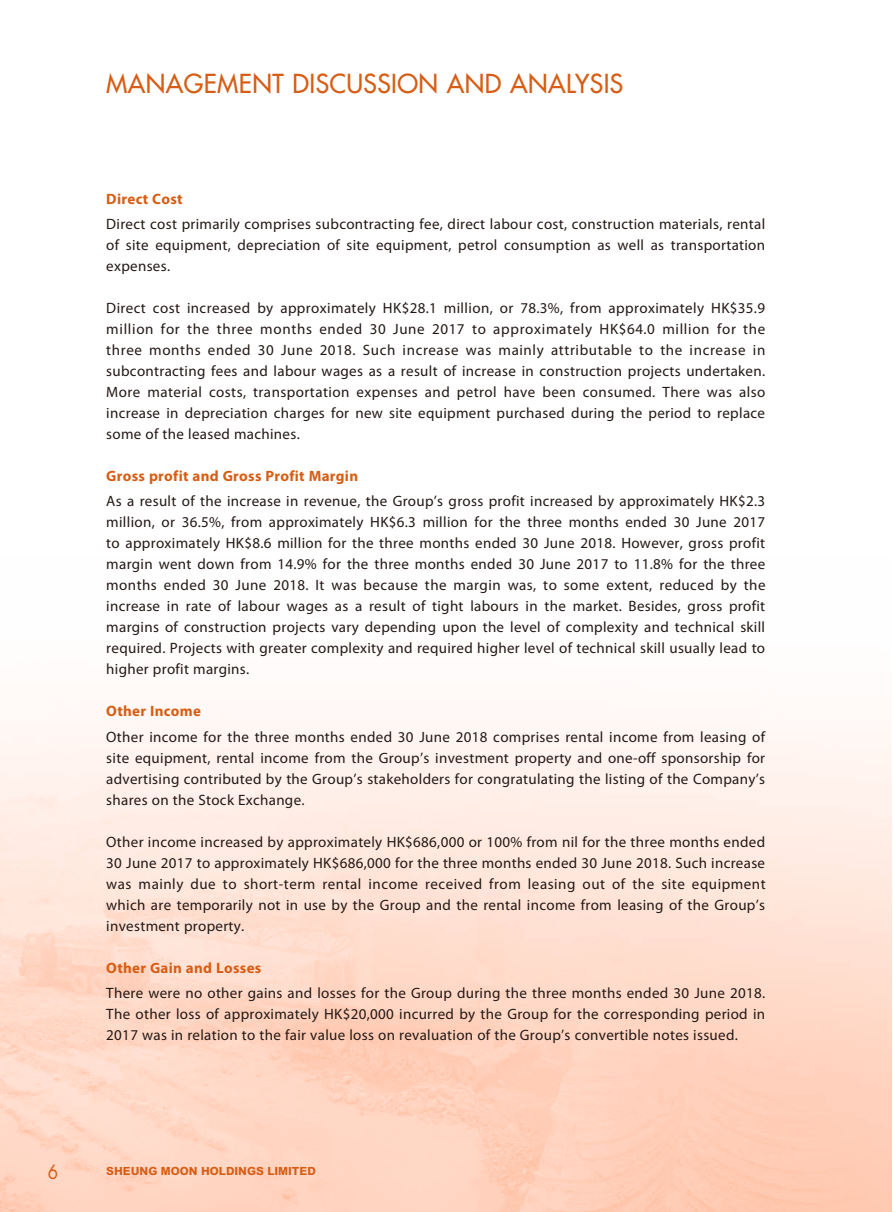
<style>
.page{position:relative;width:893px;height:1212px;background:#fff}
.page>*{position:absolute;margin:0;border:0;box-sizing:border-box;transform-origin:0 0}
.t1{font:500 25.5px "Futura Std";letter-spacing:.015em;color:#d75d14}
.t2{font:19.5px "Futura Std";color:#d75d14;scale:.86 1}
.t3{font:15px/21px "Myriad Pro";letter-spacing:.02em;color:#231916;text-align:justify}
.t4{font:700 15px "Myriad Pro";letter-spacing:.02em;color:#d75d14}
.t5{font:800 11.25px "Arial MT Std";color:#d75d14}
</style>
<div class="page">
<h1 class="t1" style="left:106px;top:68px;width:519px">MANAGEMENT DISCUSSION AND ANALYSIS</h1>
<p class="t4" style="left:106px;top:189px;width:78px">Direct Cost</p>
<p class="t3" style="left:106px;top:213px;width:660px">Direct cost primarily comprises subcontracting fee, direct labour cost, construction materials, rental of site equipment, depreciation of site equipment, petrol consumption as well as transportation expenses.</p>
<p class="t3" style="left:106px;top:297px;width:661px">Direct cost increased by approximately HK$28.1 million, or 78.3%, from approximately HK$35.9 million for the three months ended 30 June 2017 to approximately HK$64.0 million for the three months ended 30 June 2018. Such increase was mainly attributable to the increase in subcontracting fees and labour wages as a result of increase in construction projects undertaken.<br>More material costs, transportation expenses and petrol have been consumed. There was also increase in depreciation charges for new site equipment purchased during the period to replace some of the leased machines.</p>
<p class="t4" style="left:106px;top:466px;width:253px">Gross profit and Gross Profit Margin</p>
<p class="t3" style="left:106px;top:491px;width:661px">As a result of the increase in revenue, the Group’s gross profit increased by approximately HK$2.3 million, or 36.5%, from approximately HK$6.3 million for the three months ended 30 June 2017 to approximately HK$8.6 million for the three months ended 30 June 2018. However, gross profit margin went down from 14.9% for the three months ended 30 June 2017 to 11.8% for the three months ended 30 June 2018. It was because the margin was, to some extent, reduced by the increase in rate of labour wages as a result of tight labours in the market. Besides, gross profit margins of construction projects vary depending upon the level of complexity and technical skill required. Projects with greater complexity and required higher level of technical skill usually lead to higher profit margins.</p>
<p class="t4" style="left:106px;top:702px;width:96px">Other Income</p>
<p class="t3" style="left:106px;top:726px;width:660px">Other income for the three months ended 30 June 2018 comprises rental income from leasing of site equipment, rental income from the Group’s investment property and one-off sponsorship for advertising contributed by the Group’s stakeholders for congratulating the listing of the Company’s shares on the Stock Exchange.</p>
<p class="t3" style="left:106px;top:831px;width:661px">Other income increased by approximately HK$686,000 or 100% from nil for the three months ended 30 June 2017 to approximately HK$686,000 for the three months ended 30 June 2018. Such increase was mainly due to short-term rental income received from leasing out of the site equipment which are temporarily not in use by the Group and the rental income from leasing of the Group’s investment property.</p>
<p class="t4" style="left:106px;top:958px;width:157px">Other Gain and Losses</p>
<p class="t3" style="left:106px;top:982px;width:660px">There were no other gains and losses for the Group during the three months ended 30 June 2018.<br>The other loss of approximately HK$20,000 incurred by the Group for the corresponding period in 2017 was in relation to the fair value loss on revaluation of the Group’s convertible notes issued.</p>
<h2 class="t2" style="left:48px;top:1159px;width:14px">6</h2>
<p class="t5" style="left:106px;top:1164px;width:211px">SHEUNG MOON HOLDINGS LIMITED</p>
</div>
